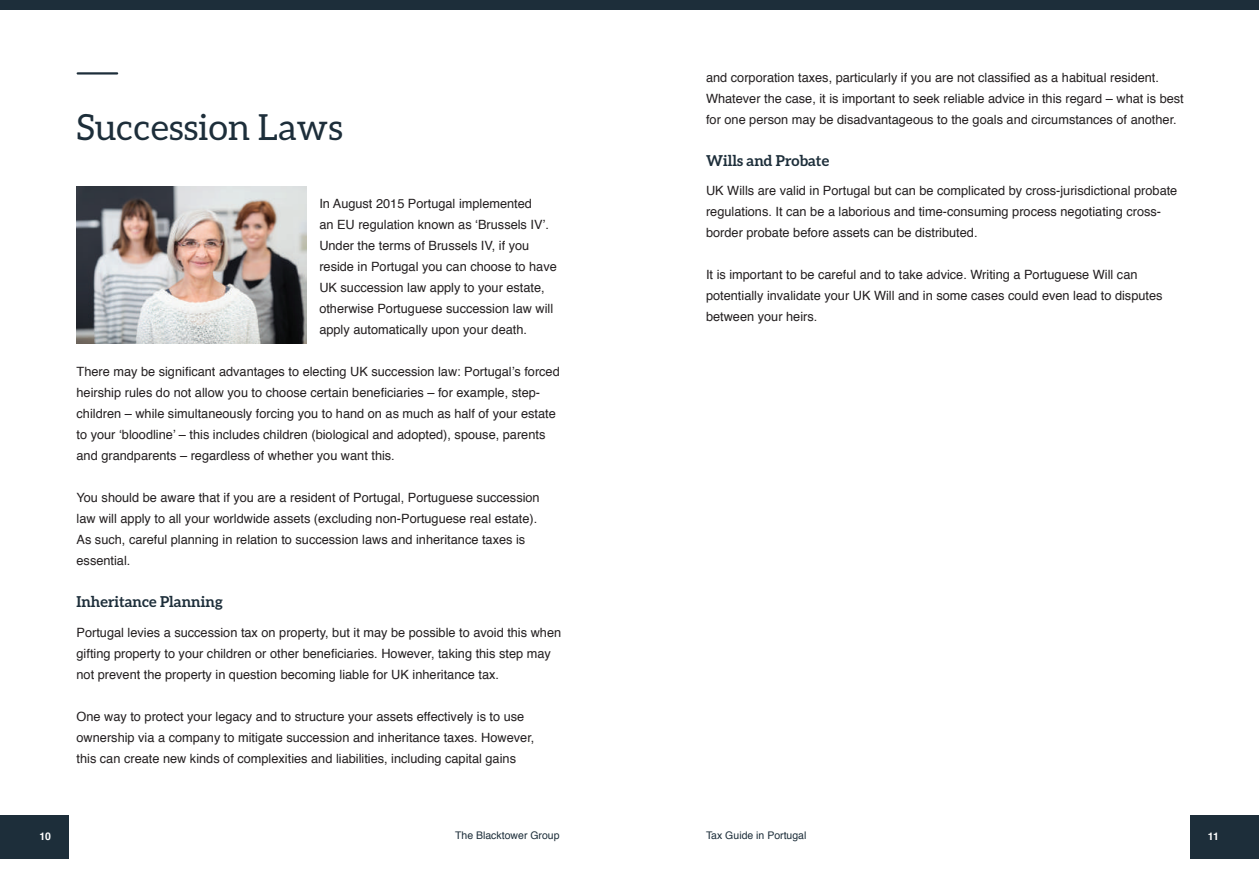
<style>
.page{position:relative;width:1259px;height:893px;background:#fff}
.page>*{position:absolute;margin:0;border:0;box-sizing:border-box;transform-origin:0 0}
.t1{font:36px "Aleo";color:#1d2e3a}
.t2{font:700 15px "Aleo";color:#1d2e3a}
.t3{font:12.75px/21px "Helvetica";color:#231f20}
.t4{font:10.5px "Helvetica";color:#1d2e3a}
.t5{font:700 10.5px "Helvetica";color:#fff}
</style>
<div class="page">
<div style="left:0;top:0;width:1259px;height:9px;background:#1d2e3a"></div>
<div style="left:0;top:815px;width:68px;height:44px;background:#1d2e3a"></div>
<div style="left:1191px;top:815px;width:68px;height:44px;background:#1d2e3a"></div>
<hr style="left:78px;top:72px;width:39px;height:3px;background:#1d2e3a">
<img style="left:77px;top:187px;width:229px;height:156px">
<h1 class="t1" style="left:77px;top:106px;width:268px">Succession Laws</h1>
<p class="t3" style="left:319px;top:193px;width:239px">In August 2015 Portugal implemented<br>an EU regulation known as ‘Brussels IV’.<br>Under the terms of Brussels IV, if you reside in Portugal you can choose to have UK succession law apply to your estate, otherwise Portuguese succession law will apply automatically upon your death.</p>
<p class="t3" style="left:77px;top:361px;width:485px">There may be significant advantages to electing UK succession law: Portugal’s forced heirship rules do not allow you to choose certain beneficiaries – for example, step&shy;children – while simultaneously forcing you to hand on as much as half of your estate to your ‘bloodline’ – this includes children (biological and adopted), spouse, parents and grandparents – regardless of whether you want this.</p>
<p class="t3" style="left:77px;top:487px;width:465px">You should be aware that if you are a resident of Portugal, Portuguese succession law will apply to all your worldwide assets (excluding non-Portuguese real estate).<br>As such, careful planning in relation to succession laws and inheritance taxes is essential.</p>
<p class="t2" style="left:77px;top:593px;width:148px">Inheritance Planning</p>
<p class="t3" style="left:77px;top:622px;width:486px">Portugal levies a succession tax on property, but it may be possible to avoid this when gifting property to your children or other beneficiaries. However, taking this step may not prevent the property in question becoming liable for UK inheritance tax.</p>
<p class="t3" style="left:77px;top:706px;width:459px">One way to protect your legacy and to structure your assets effectively is to use ownership via a company to mitigate succession and inheritance taxes. However, this can create new kinds of complexities and liabilities, including capital gains</p>
<p class="t3" style="left:706px;top:67px;width:479px">and corporation taxes, particularly if you are not classified as a habitual resident.<br>Whatever the case, it is important to seek reliable advice in this regard – what is best for one person may be disadvantageous to the goals and circumstances of another.</p>
<p class="t2" style="left:706px;top:152px;width:125px">Wills and Probate</p>
<p class="t3" style="left:706px;top:181px;width:473px">UK Wills are valid in Portugal but can be complicated by cross-jurisdictional probate regulations. It can be a laborious and time-consuming process negotiating cross&shy;border probate before assets can be distributed.</p>
<p class="t3" style="left:706px;top:265px;width:458px">It is important to be careful and to take advice. Writing a Portuguese Will can potentially invalidate your UK Will and in some cases could even lead to disputes between your heirs.</p>
<p class="t5" style="left:39px;top:827px;width:13px">10</p>
<p class="t4" style="left:706px;top:827px;width:102px">Tax Guide in Portugal</p>
<p class="t5" style="left:1208px;top:827px;width:13px">11</p>
<p class="t4" style="left:455px;top:827px;width:106px">The Blacktower Group</p>
</div>
